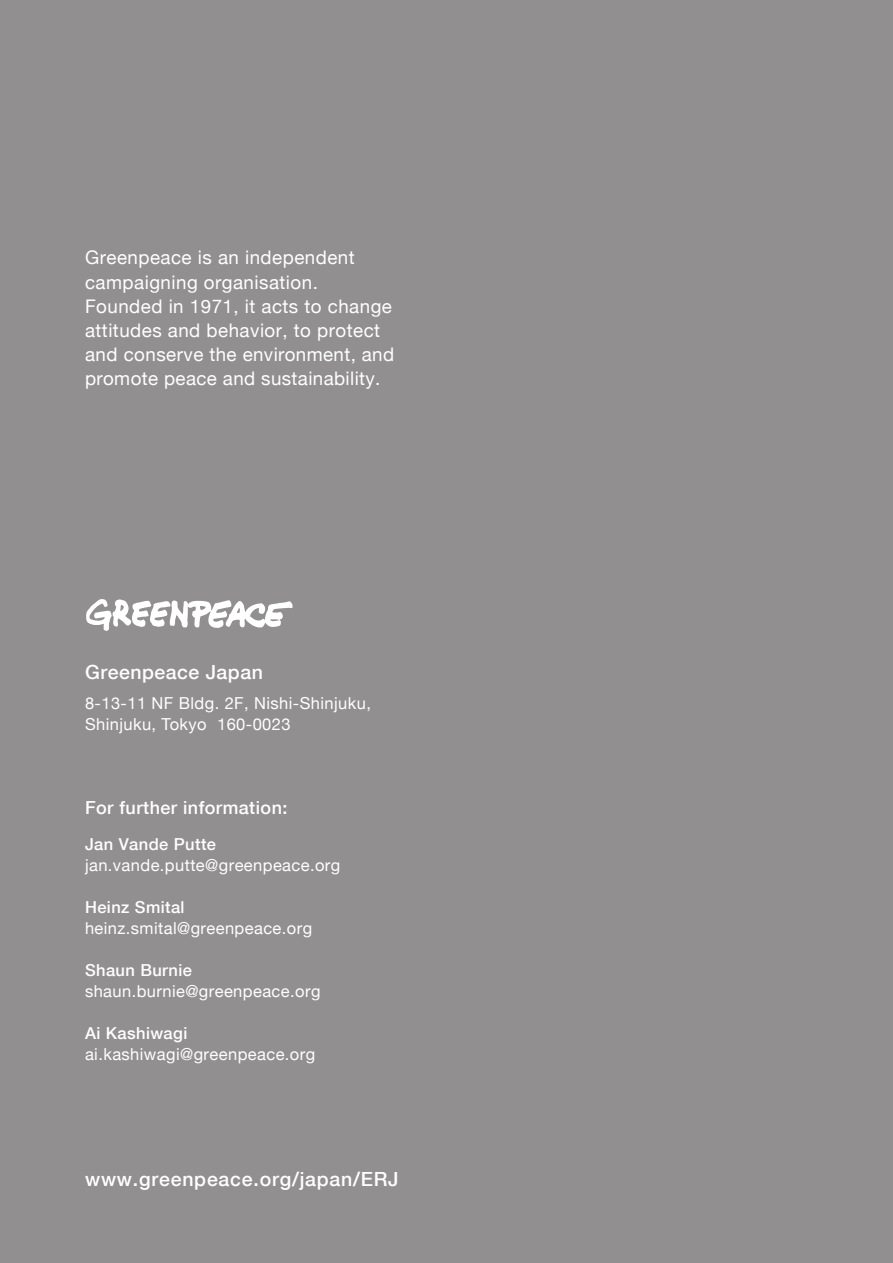
<style>
.page{position:relative;width:893px;height:1263px;background:#918f90}
.page>*{position:absolute;margin:0;border:0;box-sizing:border-box;transform-origin:0 0}
.t1{font:500 19.5px "Helvetica Neue";letter-spacing:.04em;color:#fff}
.t2{font:18.75px/24px "Helvetica Neue";letter-spacing:.025em;color:#fff}
.t3{font:500 18px "Helvetica Neue";letter-spacing:.025em;color:#fff}
.t4{font:16.5px/21px "Helvetica Neue";letter-spacing:.025em;color:#fff}
.t5{font:500 16.5px "Helvetica Neue";letter-spacing:.025em;color:#fff}
</style>
<div class="page">
<svg style="left:86px;top:599px;width:207px;height:32px"></svg>
<p class="t2" style="left:85px;top:247px;width:311px">Greenpeace is an independent campaigning organisation.<br>Founded in 1971, it acts to change attitudes and behavior, to protect and conserve the environment, and promote peace and sustainability.</p>
<p class="t1" style="left:85px;top:656px;width:179px">Greenpeace Japan</p>
<p class="t4" style="left:85px;top:693px;width:287px">8-13-11 NF Bldg. 2F, Nishi-Shinjuku,<br>Shinjuku, Tokyo 160-0023</p>
<p class="t3" style="left:85px;top:793px;width:204px">For further information:</p>
<p class="t5" style="left:85px;top:830px;width:133px">Jan Vande Putte</p>
<p class="t4" style="left:85px;top:855px;width:257px">jan.vande.putte@greenpeace.org</p>
<p class="t5" style="left:85px;top:893px;width:101px">Heinz Smital</p>
<p class="t4" style="left:85px;top:918px;width:229px">heinz.smital@greenpeace.org</p>
<p class="t5" style="left:85px;top:956px;width:108px">Shaun Burnie</p>
<p class="t4" style="left:85px;top:981px;width:237px">shaun.burnie@greenpeace.org</p>
<p class="t5" style="left:85px;top:1019px;width:104px">Ai Kashiwagi</p>
<p class="t4" style="left:85px;top:1044px;width:232px">ai.kashiwagi@greenpeace.org</p>
<p class="t1" style="left:85px;top:1163px;width:315px">www.greenpeace.org/japan/ERJ</p>
</div>
